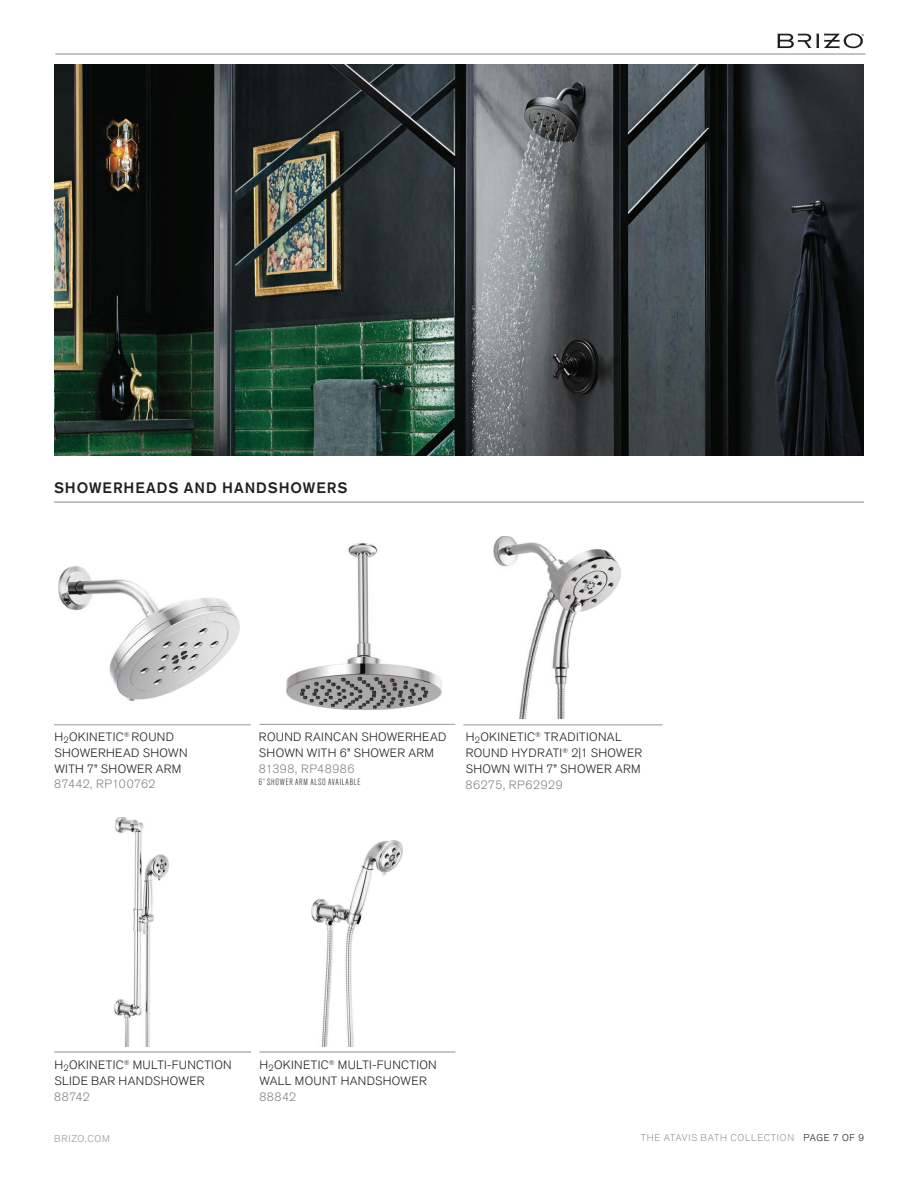
<style>
.page{position:relative;width:918px;height:1188px;background:#fff}
.page>*{position:absolute;margin:0;border:0;box-sizing:border-box;transform-origin:0 0}
.t1{font:500 15px "Akzidenz Grotesk Std";letter-spacing:.06em;color:#231f20}
.t2{font:300 12px/15.8px "Akzidenz Grotesk Std";letter-spacing:.03em;color:#231f20}
.t3{font:300 12px "Akzidenz Grotesk Std";letter-spacing:.045em;color:#808285}
.t4{font:300 9.75px "Akzidenz Grotesk Std";letter-spacing:.08em;color:#939598}
.t5{font:300 9.75px "Akzidenz Grotesk Std";letter-spacing:.075em;color:#98999a}
.t6{font:300 condensed 9px "Akzidenz Grotesk Std";letter-spacing:.085em;color:#231f20}
.s1{color:#231f20}
</style>
<div class="page">
<img style="left:54px;top:65px;width:810px;height:391px">
<img style="left:493px;top:537px;width:128px;height:182px">
<hr style="left:463px;top:724px;width:200px;height:1px;background:#98999a">
<img style="left:58px;top:567px;width:181px;height:133px">
<hr style="left:54px;top:724px;width:197px;height:1px;background:#98999a">
<hr style="left:259px;top:724px;width:196px;height:1px;background:#98999a">
<img style="left:287px;top:543px;width:154px;height:166px">
<img style="left:114px;top:817px;width:54px;height:230px">
<hr style="left:54px;top:1051px;width:197px;height:2px;background:#98999a">
<img style="left:311px;top:840px;width:92px;height:207px">
<hr style="left:259px;top:1051px;width:197px;height:2px;background:#98999a">
<hr style="left:54px;top:502px;width:810px;height:1px;background:#939598">
<svg style="left:777px;top:33px;width:87px;height:16px"></svg>
<hr style="left:55px;top:53px;width:810px;height:2px;background:#939598">
<p class="t1" style="left:54px;top:478px;width:295px">SHOWERHEADS AND HANDSHOWERS</p>
<p class="t2" style="left:54px;top:729px;width:135px">H<sub>2</sub>OKINETIC<sup>®</sup> ROUND<br>SHOWERHEAD SHOWN<br>WITH 7” SHOWER ARM</p>
<p class="t3" style="left:54px;top:778px;width:103px">87442, RP100762</p>
<p class="t2" style="left:259px;top:729px;width:189px">ROUND RAINCAN SHOWERHEAD<br>SHOWN WITH 6” SHOWER ARM</p>
<p class="t3" style="left:259px;top:762px;width:97px">81398, RP48986</p>
<p class="t6" style="left:259px;top:777px;width:103px">6” SHOWER ARM ALSO AVAILABLE</p>
<p class="t2" style="left:466px;top:729px;width:178px">H<sub>2</sub>OKINETIC<sup>®</sup> TRADITIONAL<br>ROUND HYDRATI<sup>®</sup> 2|1 SHOWER<br>SHOWN WITH 7” SHOWER ARM</p>
<p class="t3" style="left:466px;top:778px;width:99px">86275, RP62929</p>
<p class="t2" style="left:54px;top:1058px;width:179px">H<sub>2</sub>OKINETIC<sup>®</sup> MULTI-FUNCTION<br>SLIDE BAR HANDSHOWER</p>
<p class="t3" style="left:54px;top:1090px;width:37px">88742</p>
<p class="t2" style="left:259px;top:1058px;width:179px">H<sub>2</sub>OKINETIC<sup>®</sup> MULTI-FUNCTION<br>WALL MOUNT HANDSHOWER</p>
<p class="t3" style="left:259px;top:1090px;width:38px">88842</p>
<p class="t5" style="left:54px;top:1133px;width:57px">BRIZO.COM</p>
<p class="t4" style="left:641px;top:1132px;width:225px">THE ATAVIS BATH COLLECTION <span class="s1">PAGE 7 OF 9</span></p>
</div>
